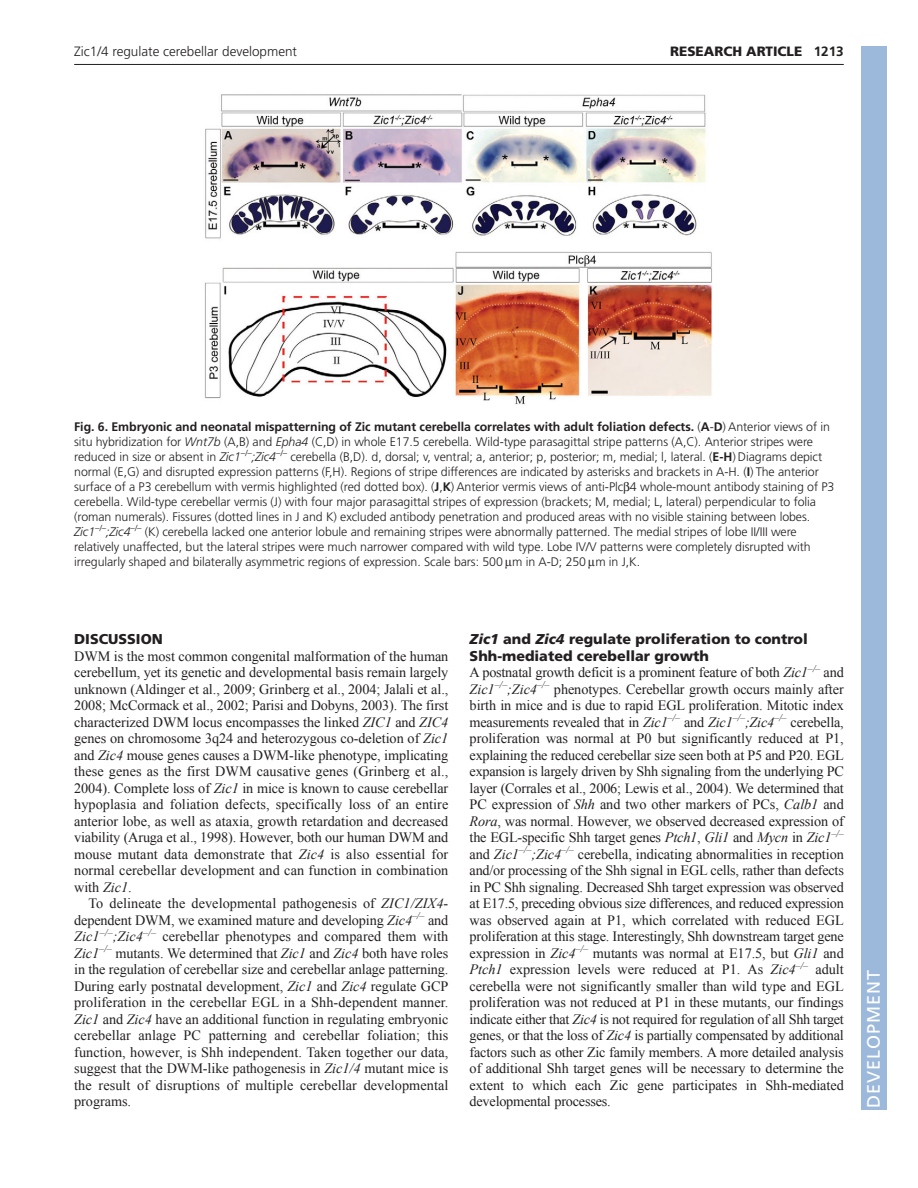
<style>
.page{position:relative;width:918px;height:1188px;background:#fff}
.page>*{position:absolute;margin:0;border:0;box-sizing:border-box;transform-origin:0 0}
.t1{font:18px "Frutiger LT Std";letter-spacing:.055em;color:#fff}
.t2{font:14.25px/16.5px "Times New Roman";letter-spacing:.005em;color:#231f20;text-align:justify}
.t3{font:900 14.25px/16.5px "Frutiger LT Std";color:#231f20}
.t4{font:300 13.5px "Frutiger LT Std";color:#231f20}
.t5{font:900 13.5px "Frutiger LT Std";color:#231f20}
.t6{font:300 12.3px/15px "Frutiger LT Std";letter-spacing:-.005em;color:#231f20}
.s1{font-weight:700}
.s2{font-style:italic}
</style>
<div class="page">
<hr style="left:74px;top:64px;width:770px;height:1px;background:#231f20">
<img style="left:204px;top:94px;width:508px;height:311px">
<div style="left:861px;top:46px;width:25px;height:1064px;background:#9cb9db"></div>
<p class="t4" style="left:74px;top:46px;width:224px">Zic1/4 regulate cerebellar development</p>
<p class="t5" style="left:670px;top:46px;width:175px">RESEARCH ARTICLE <span class="s1">1213</span></p>
<p class="t6" style="left:74px;top:420px;width:762px"><span class="s1">Fig. 6. Embryonic and neonatal mispatterning of Zic mutant cerebella correlates with adult foliation defects.</span> (<span class="s1">A</span>-<span class="s1">D</span>) Anterior views of in situ hybridization for <span class="s2">Wnt7b</span> (A,B) and <span class="s2">Epha4</span> (C,D) in whole E17.5 cerebella. Wild-type parasagittal stripe patterns (A,C). Anterior stripes were reduced in size or absent in <span class="s2">Zic1</span><sup>–/–</sup><span class="s2">;Zic4</span><sup>–/–</sup> cerebella (B,D). d, dorsal; v, ventral; a, anterior; p, posterior; m, medial; l, lateral. (<span class="s1">E-H</span>) Diagrams depict normal (E,G) and disrupted expression patterns (F,H). Regions of stripe differences are indicated by asterisks and brackets in A-H. (<span class="s1">I</span>) The anterior surface of a P3 cerebellum with vermis highlighted (red dotted box). (<span class="s1">J</span>,<span class="s1">K</span>) Anterior vermis views of anti-Plc 4 whole-mount antibody staining of P3 cerebella. Wild-type cerebellar vermis (J) with four major parasagittal stripes of expression (brackets; M, medial; L, lateral) perpendicular to folia (roman numerals). Fissures (dotted lines in J and K) excluded antibody penetration and produced areas with no visible staining between lobes.<br><span class="s2">Zic1</span><sup>–/–</sup><span class="s2">;Zic4</span><sup>–/–</sup> (K) cerebella lacked one anterior lobule and remaining stripes were abnormally patterned. The medial stripes of lobe II/III were relatively unaffected, but the lateral stripes were much narrower compared with wild type. Lobe IV/V patterns were completely disrupted with irregularly shaped and bilaterally asymmetric regions of expression. Scale bars: 500 m in A-D; 250 m in J,K.</p>
<p class="t3" style="left:74px;top:632px;width:90px">DISCUSSION</p>
<p class="t2" style="left:74px;top:648px;width:376px">DWM is the most common congenital malformation of the human cerebellum, yet its genetic and developmental basis remain largely unknown (Aldinger et al., 2009; Grinberg et al., 2004; Jalali et al., 2008; McCormack et al., 2002; Parisi and Dobyns, 2003). The first characterized DWM locus encompasses the linked <span class="s2">ZIC1</span> and <span class="s2">ZIC4 </span>genes on chromosome 3q24 and heterozygous co-deletion of <span class="s2">Zic1 </span>and <span class="s2">Zic4</span> mouse genes causes a DWM-like phenotype, implicating these genes as the first DWM causative genes (Grinberg et al., 2004). Complete loss of <span class="s2">Zic1</span> in mice is known to cause cerebellar hypoplasia and foliation defects, specifically loss of an entire anterior lobe, as well as ataxia, growth retardation and decreased viability (Aruga et al., 1998). However, both our human DWM and mouse mutant data demonstrate that <span class="s2">Zic4</span> is also essential for normal cerebellar development and can function in combination with <span class="s2">Zic1</span>.</p>
<p class="t2" style="left:74px;top:895px;width:376px;text-indent:14px">To delineate the developmental pathogenesis of <span class="s2">ZIC1/ZIX4</span>- dependent DWM, we examined mature and developing <span class="s2">Zic4</span><sup>–/–</sup> and <span class="s2">Zic1</span><sup>–/–</sup><span class="s2">;Zic4</span><sup>–/–</sup> cerebellar phenotypes and compared them with <span class="s2">Zic1</span><sup>–/–</sup> mutants. We determined that <span class="s2">Zic1</span> and <span class="s2">Zic4</span> both have roles in the regulation of cerebellar size and cerebellar anlage patterning.<br>During early postnatal development, <span class="s2">Zic1</span> and <span class="s2">Zic4</span> regulate GCP proliferation in the cerebellar EGL in a Shh-dependent manner.<br><span class="s2">Zic1</span> and <span class="s2">Zic4</span> have an additional function in regulating embryonic cerebellar anlage PC patterning and cerebellar foliation; this function, however, is Shh independent. Taken together our data, suggest that the DWM-like pathogenesis in <span class="s2">Zic1/4</span> mutant mice is the result of disruptions of multiple cerebellar developmental programs.</p>
<p class="t3" style="left:470px;top:632px;width:340px"><span class="s2">Zic1</span> and <span class="s2">Zic4</span> regulate proliferation to control<br>Shh-mediated cerebellar growth</p>
<p class="t2" style="left:470px;top:664px;width:376px">A postnatal growth deficit is a prominent feature of both <span class="s2">Zic1</span><sup>–/–</sup> and <span class="s2">Zic1</span><sup>–/–</sup><span class="s2">;Zic4</span><sup>–/–</sup> phenotypes. Cerebellar growth occurs mainly after birth in mice and is due to rapid EGL proliferation. Mitotic index measurements revealed that in <span class="s2">Zic1</span><sup>–/–</sup> and <span class="s2">Zic1</span><sup>–/–</sup><span class="s2">;Zic4</span><sup>–/–</sup> cerebella, proliferation was normal at P0 but significantly reduced at P1, explaining the reduced cerebellar size seen both at P5 and P20. EGL expansion is largely driven by Shh signaling from the underlying PC layer (Corrales et al., 2006; Lewis et al., 2004). We determined that PC expression of <span class="s2">Shh</span> and two other markers of PCs, <span class="s2">Calb1</span> and <span class="s2">Rora</span>, was normal. However, we observed decreased expression of the EGL-specific Shh target genes <span class="s2">Ptch1</span>, <span class="s2">Gli1</span> and <span class="s2">Mycn</span> in <span class="s2">Zic1</span><sup>–/– </sup>and <span class="s2">Zic1</span><sup>–/–</sup><span class="s2">;Zic4</span><sup>–/–</sup> cerebella, indicating abnormalities in reception and/or processing of the Shh signal in EGL cells, rather than defects in PC Shh signaling. Decreased Shh target expression was observed at E17.5, preceding obvious size differences, and reduced expression was observed again at P1, which correlated with reduced EGL proliferation at this stage. Interestingly, Shh downstream target gene expression in <span class="s2">Zic4</span><sup>–/–</sup> mutants was normal at E17.5, but <span class="s2">Gli1</span> and <span class="s2">Ptch1</span> expression levels were reduced at P1. As <span class="s2">Zic4</span><sup>–/–</sup> adult cerebella were not significantly smaller than wild type and EGL proliferation was not reduced at P1 in these mutants, our findings indicate either that <span class="s2">Zic4</span> is not required for regulation of all Shh target genes, or that the loss of <span class="s2">Zic4</span> is partially compensated by additional factors such as other Zic family members. A more detailed analysis of additional Shh target genes will be necessary to determine the extent to which each Zic gene participates in Shh-mediated developmental processes.</p>
<p class="t1" style="left:863px;top:1108px;width:140px;rotate:-90deg">DEVELOPMENT</p>
</div>
